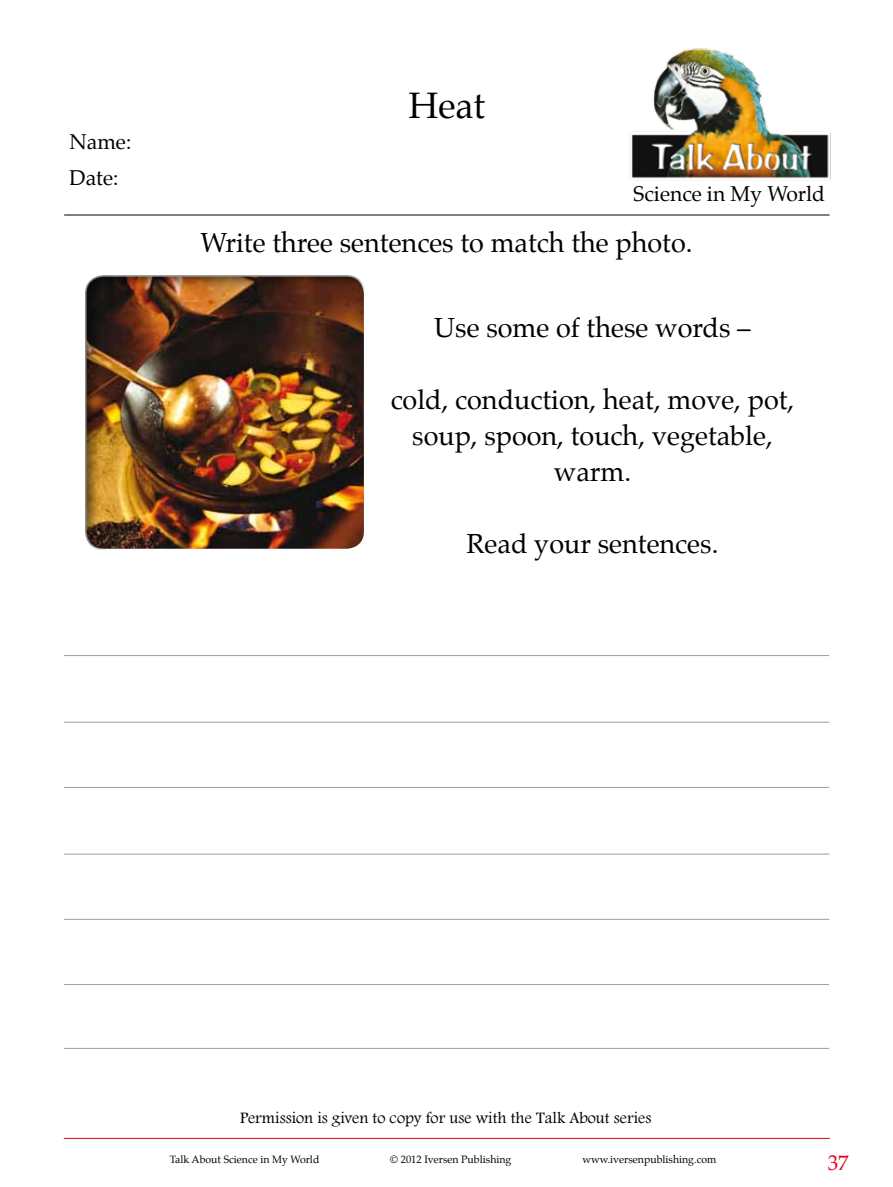
<style>
.page{position:relative;width:893px;height:1187px;background:#fff}
.page>*{position:absolute;margin:0;border:0;box-sizing:border-box;transform-origin:0 0}
.t1{font:36px "Palatino";color:#000}
.t2{font:27px/36px "Palatino";color:#000;text-align:center}
.t3{font:21px/36px "Palatino";color:#000}
.t4{font:21px "Palatino";color:#e2001a}
.t5{font:16.5px "Footlight MT Light";color:#000}
.t6{font:10.5px "Palatino";color:#000}
</style>
<div class="page">
<hr style="left:64px;top:1137px;width:766px;height:1px;background:#e2001a">
<hr style="left:64px;top:215px;width:766px;height:1px;background:#000">
<img style="left:591px;top:48px;width:240px;height:168px">
<hr style="left:64px;top:721px;width:765px;height:1px;background:#9c9e9f">
<hr style="left:64px;top:787px;width:765px;height:1px;background:#9c9e9f">
<hr style="left:64px;top:853px;width:765px;height:1px;background:#9c9e9f">
<hr style="left:64px;top:918px;width:765px;height:1px;background:#9c9e9f">
<hr style="left:64px;top:1047px;width:765px;height:1px;background:#9c9e9f">
<hr style="left:64px;top:984px;width:765px;height:1px;background:#9c9e9f">
<hr style="left:64px;top:655px;width:765px;height:1px;background:#9c9e9f">
<div style="left:83px;top:275px;width:283px;height:277px;background:#000;opacity:.5"></div>
<p class="t3" style="left:69px;top:124px;width:63px">Name:<br>Date:</p>
<h1 class="t1" style="left:408px;top:75px;width:78px">Heat</h1>
<p class="t3" style="left:634px;top:175px;width:193px">Science in My World</p>
<p class="t2" style="left:200px;top:225px;width:494px">Write three sentences to match the photo.</p>
<p class="t2" style="left:434px;top:310px;width:318px">Use some of these words –</p>
<p class="t2" style="left:391px;top:382px;width:405px">cold, conduction, heat, move, pot, soup, spoon, touch, vegetable, warm.</p>
<p class="t2" style="left:467px;top:526px;width:253px">Read your sentences.</p>
<p class="t5" style="left:240px;top:1107px;width:413px">Permission is given to copy for use with the Talk About series</p>
<p class="t6" style="left:170px;top:1150px;width:151px">Talk About Science in My World</p>
<p class="t6" style="left:390px;top:1150px;width:123px">© 2012 Iversen Publishing</p>
<p class="t6" style="left:582px;top:1150px;width:136px">www.iversenpublishing.com</p>
<p class="t4" style="left:828px;top:1144px;width:22px">37</p>
</div>
